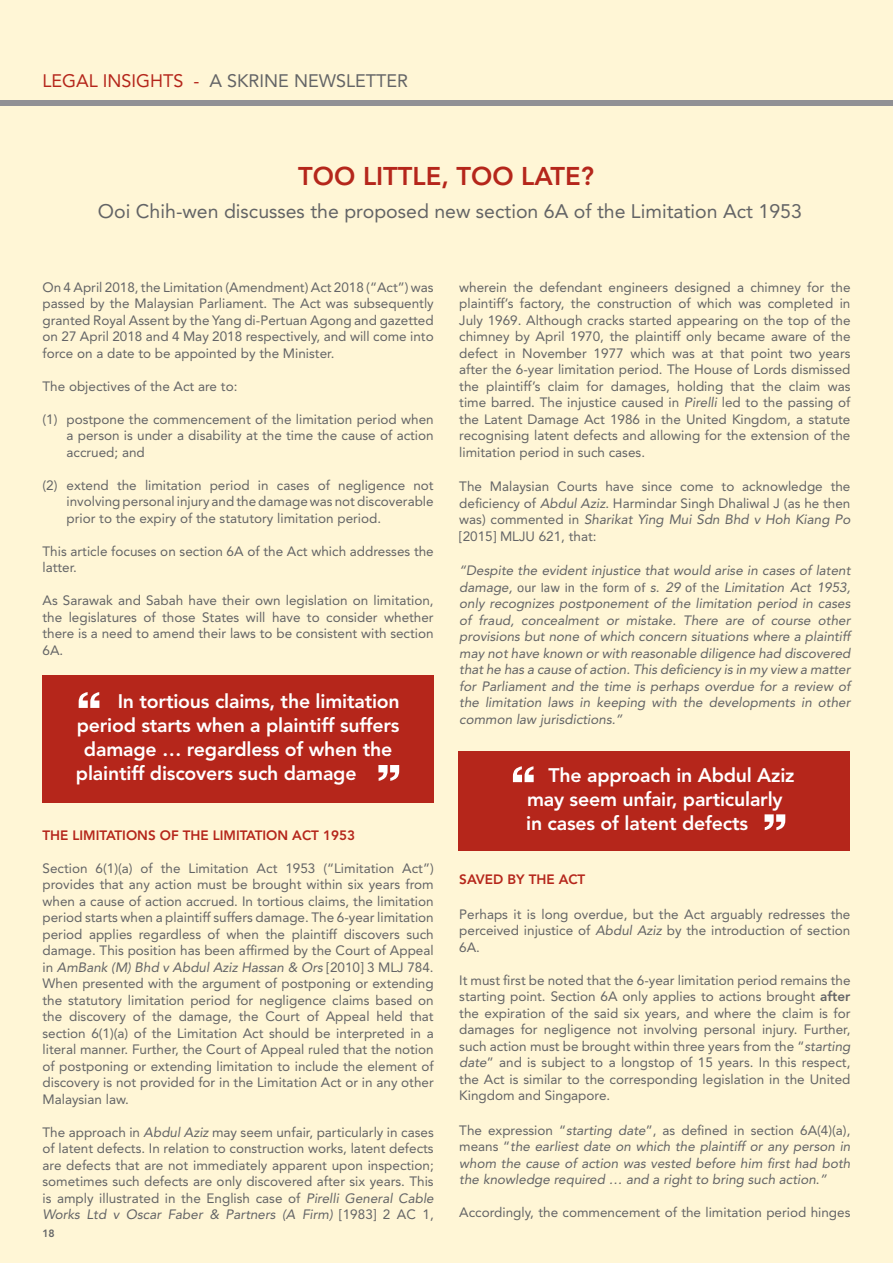
<style>
.page{position:relative;width:893px;height:1263px;background:#fff6d6}
.page>*{position:absolute;margin:0;border:0;box-sizing:border-box;transform-origin:0 0}
.t1{font:800 25.5px "Avenir";color:#b5261b}
.t2{font:800 19.5px/24px "Avenir";letter-spacing:-.01em;color:#fff}
.t3{font:19.5px "Avenir";color:#636466}
.t4{font:18px "Avenir";color:#636466}
.t5{font:13.5px/16.5px "Avenir";color:#636466;text-align:justify}
.t6{font:italic 13.5px/16.5px "Avenir";color:#636466;text-align:justify}
.t7{font:800 13.5px "Avenir";color:#b5261b}
.t8{font:800 10.5px "Avenir";color:#636466}
.s1{color:#b5261b}
.s2{font-style:italic}
.s3{font-family:"Calibri";font-style:normal}
.s4{font-weight:800}
.s5{font-style:normal}
</style>
<div class="page">
<div style="left:0;top:101px;width:893px;height:5px;background:#919195"></div>
<div style="left:43px;top:675px;width:391px;height:128px;background:#b5261b"></div>
<svg style="left:378px;top:765px;width:21px;height:16px"></svg>
<svg style="left:79px;top:692px;width:20px;height:16px"></svg>
<div style="left:459px;top:751px;width:391px;height:99px;background:#b5261b"></div>
<svg style="left:513px;top:766px;width:21px;height:16px"></svg>
<svg style="left:765px;top:814px;width:20px;height:16px"></svg>
<h3 class="t4" style="left:43px;top:71px;width:367px"><span class="s1">LEGAL INSIGHTS -</span> A SKRINE NEWSLETTER</h3>
<h1 class="t1" style="left:298px;top:161px;width:297px">TOO LITTLE, TOO LATE?</h1>
<h2 class="t3" style="left:98px;top:200px;width:705px">Ooi Chih-wen discusses the proposed new section 6A of the Limitation Act 1953</h2>
<p class="t5" style="left:43px;top:279px;width:393px">On 4 April 2018, the Limitation (Amendment) Act 2018 (“Act”) was passed by the Malaysian Parliament. The Act was subsequently granted Royal Assent by the Yang di-Pertuan Agong and gazetted on 27 April 2018 and 4 May 2018 respectively, and will come into force on a date to be appointed by the Minister.</p>
<p class="t5" style="left:43px;top:378px;width:196px">The objectives of the Act are to:</p>
<p class="t5" style="left:67px;top:411px;width:369px;text-indent:-24px">(1) postpone the commencement of the limitation period when a person is under a disability at the time the cause of action accrued; and</p>
<p class="t5" style="left:67px;top:477px;width:369px;text-indent:-24px">(2) extend the limitation period in cases of negligence not involving personal injury and the damage was not discoverable prior to the expiry of the statutory limitation period.</p>
<p class="t5" style="left:43px;top:543px;width:393px">This article focuses on section 6A of the Act which addresses the latter.</p>
<p class="t5" style="left:43px;top:593px;width:393px">As Sarawak and Sabah have their own legislation on limitation, the legislatures of those States will have to consider whether there is a need to amend their laws to be consistent with section 6A.</p>
<h2 class="t2" style="left:118px;top:689px;width:284px">In tortious claims, the limitation</h2>
<h2 class="t2" style="left:77px;top:713px;width:324px">period starts when a plaintiff suffers</h2>
<h2 class="t2" style="left:84px;top:737px;width:310px">damage … regardless of when the</h2>
<h2 class="t2" style="left:76px;top:761px;width:282px">plaintiff discovers such damage</h2>
<p class="t7" style="left:43px;top:827px;width:314px">THE LIMITATIONS OF THE LIMITATION ACT 1953</p>
<p class="t5" style="left:43px;top:860px;width:393px">Section 6(1)(a) of the Limitation Act 1953 (“Limitation Act”) provides that any action must be brought within six years from when a cause of action accrued. In tortious claims, the limitation period starts when a plaintiff suffers damage. The 6-year limitation period applies regardless of when the plaintiff discovers such damage. This position has been affirmed by the Court of Appeal in <span class="s2">AmBank (M) Bhd v Abdul Aziz Hassan &amp; Ors</span> [2010] 3 MLJ 784.<br>When presented with the argument of postponing or extending the statutory limitation period for negligence claims based on the discovery of the damage, the Court of Appeal held that section 6(1)(a) of the Limitation Act should be interpreted in a literal manner. Further, the Court of Appeal ruled that the notion of postponing or extending limitation to include the element of discovery is not provided for in the Limitation Act or in any other Malaysian law.</p>
<p class="t5" style="left:43px;top:1124px;width:393px">The approach in <span class="s2">Abdul Aziz</span> may seem unfair, particularly in cases of latent defects. In relation to construction works, latent defects are defects that are not immediately apparent upon inspection; sometimes such defects are only discovered after six years. This is amply illustrated in the English case of <span class="s2">Pirelli General Cable Works Ltd v Oscar Faber &amp; Partners (A Firm)</span> [1983] 2 AC 1,</p>
<p class="t8" style="left:42px;top:1227px;width:14px">18</p>
<p class="t5" style="left:459px;top:279px;width:393px">wherein the defendant engineers designed a chimney for the plaintiff’s factory, the construction of which was completed in July 1969. Although cracks started appearing on the top of the chimney by April 1970, the plaintiff only became aware of the defect in November 1977 which was at that point two years after the 6-year limitation period. The House of Lords dismissed the plaintiff’s claim for damages, holding that the claim was time barred. The injustice caused in <span class="s2">Pirelli</span> led to the passing of the Latent Damage Act 1986 in the United Kingdom, a statute recognising latent defects and allowing for the extension of the limitation period in such cases.</p>
<p class="t5" style="left:459px;top:478px;width:393px">The Malaysian Courts have since come to acknowledge the deficiency of <span class="s2">Abdul Aziz</span>. Harmindar Singh Dhaliwal J (as he then was) commented in <span class="s2">Sharikat Ying Mui Sdn Bhd v Hoh Kiang Po </span>[2015] MLJU 621, that:</p>
<p class="t6" style="left:459px;top:562px;width:393px">“Despite the evident injustice that would arise in cases of latent damage, <span class="s3">our law in the form of</span> s. 29 <span class="s3">of the</span> Limitation Act 1953, only recognizes postponement of the limitation period in cases of fraud, concealment or mistake. There are of course other provisions but none of which concern situations where a plaintiff may not have known or with reasonable diligence had discovered that he has a cause of action. This deficiency is in my view a matter for Parliament and the time is perhaps overdue for a review of the limitation laws in keeping with the developments in other common law jurisdictions.”</p>
<h2 class="t2" style="left:526px;top:763px;width:270px;text-indent:22px">The approach in Abdul Aziz may seem unfair, particularly in cases of latent defects</h2>
<p class="t7" style="left:459px;top:872px;width:128px">SAVED BY THE ACT</p>
<p class="t5" style="left:459px;top:906px;width:393px">Perhaps it is long overdue, but the Act arguably redresses the perceived injustice of <span class="s2">Abdul Aziz</span> by the introduction of section 6A.</p>
<p class="t5" style="left:459px;top:972px;width:393px">It must first be noted that the 6-year limitation period remains the starting point. Section 6A only applies to actions brought <span class="s4">after </span>the expiration of the said six years, and where the claim is for damages for negligence not involving personal injury. Further, such action must be brought within three years from the “<span class="s2">starting date</span>” and is subject to a longstop of 15 years. In this respect, the Act is similar to the corresponding legislation in the United Kingdom and Singapore.</p>
<p class="t6" style="left:459px;top:1122px;width:393px"><span class="s5">The expression “</span>starting date<span class="s5">”, as defined in section 6A(4)(a), means “</span>the earliest date on which the plaintiff or any person in whom the cause of action was vested before him first had both the knowledge required … and a right to bring such action<span class="s5">.</span>”</p>
<p class="t5" style="left:459px;top:1204px;width:393px">Accordingly, the commencement of the limitation period hinges</p>
</div>
